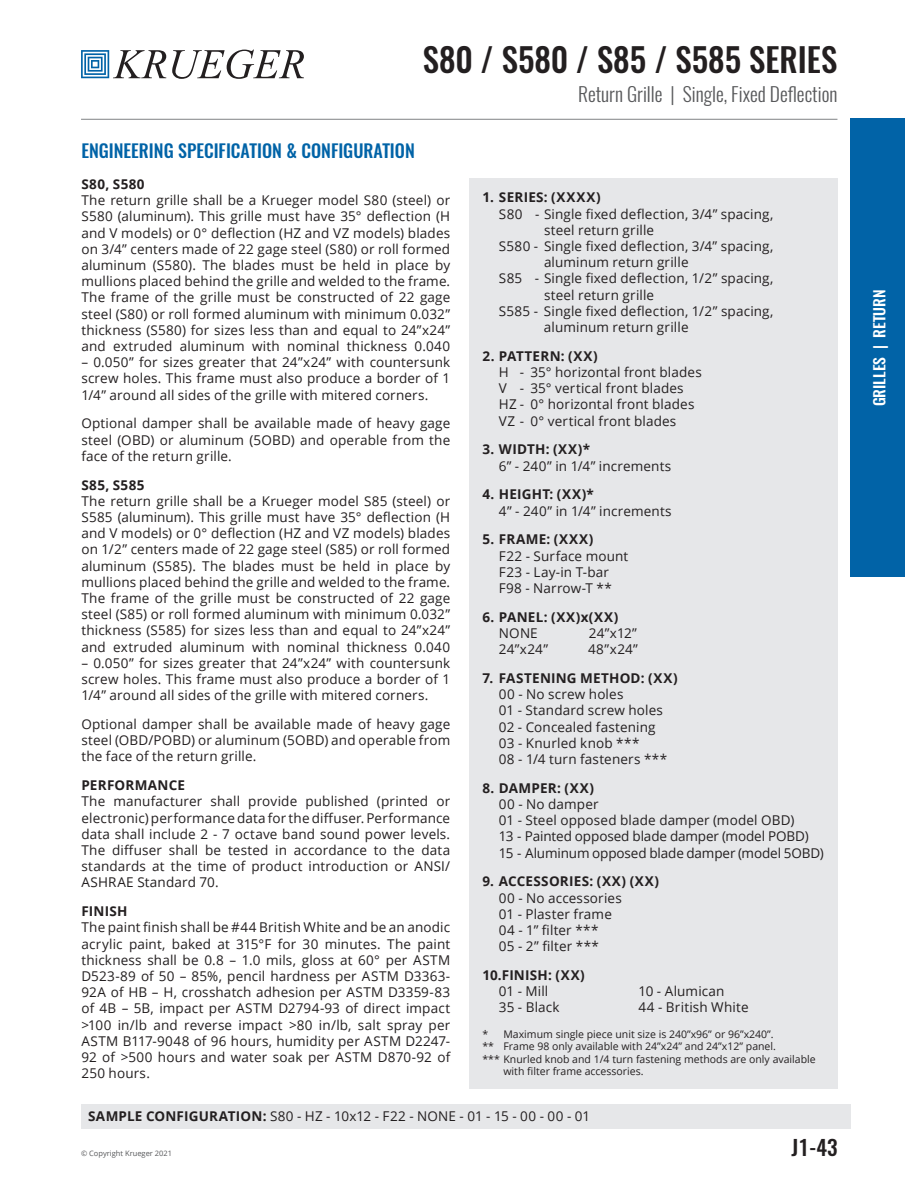
<style>
.page{position:relative;width:905px;height:1188px;background:#fff}
.page>*{position:absolute;margin:0;border:0;box-sizing:border-box;transform-origin:0 0}
.t1{font:500 33px "Oswald";color:#231f20}
.t2{font:500 21px "Oswald";color:#231f20}
.t3{font:300 19.5px "Oswald";color:#57585a}
.t4{font:500 18px "Oswald";color:#0163a7}
.t5{font:500 15px "Oswald";color:#fff;scale:1.05 1}
.t6{font:13.5px/16.2px "Open Sans";letter-spacing:.01em;color:#231f20;text-align:justify}
.t7{font:700 13.5px "Open Sans";letter-spacing:.02em;color:#231f20}
.t8{font:700 13.5px "Open Sans";letter-spacing:.05em;color:#231f20}
.t9{font:10.5px "Open Sans";color:#231f20}
.t10{font:7.5px "Open Sans";color:#57585a}
.s1{font-weight:700}
</style>
<div class="page">
<svg style="left:81px;top:50px;width:85px;height:28px"></svg>
<svg style="left:172px;top:50px;width:132px;height:29px"></svg>
<hr style="left:81px;top:119px;width:756px;height:1px;background:#808285">
<div style="left:850px;top:119px;width:54px;height:458px;background:#0163a7"></div>
<div style="left:81px;top:1104px;width:769px;height:24px;background:#e6e7e9"></div>
<div style="left:469px;top:179px;width:368px;height:910px;background:#e6e7e9"></div>
<h1 class="t1" style="left:423px;top:37px;width:416px">S80 / S580 / S85 / S585 SERIES</h1>
<h3 class="t3" style="left:578px;top:81px;width:261px">Return Grille | Single, Fixed Deflection</h3>
<h3 class="t4" style="left:81px;top:138px;width:335px">ENGINEERING SPECIFICATION &amp; CONFIGURATION</h3>
<p class="t7" style="left:81px;top:174px;width:65px">S80, S580</p>
<p class="t6" style="left:81px;top:192px;width:370px">The return grille shall be a Krueger model S80 (steel) or S580 (aluminum). This grille must have 35° deflection (H and V models) or 0° deflection (HZ and VZ models) blades on 3/4” centers made of 22 gage steel (S80) or roll formed aluminum (S580). The blades must be held in place by mullions placed behind the grille and welded to the frame.<br>The frame of the grille must be constructed of 22 gage steel (S80) or roll formed aluminum with minimum 0.032” thickness (S580) for sizes less than and equal to 24”x24” and extruded aluminum with nominal thickness 0.040</p>
<p class="t6" style="left:81px;top:354px;width:370px">– 0.050” for sizes greater that 24”x24” with countersunk screw holes. This frame must also produce a border of 1<br>1/4” around all sides of the grille with mitered corners.</p>
<p class="t6" style="left:81px;top:415px;width:370px">Optional damper shall be available made of heavy gage steel (OBD) or aluminum (5OBD) and operable from the face of the return grille.</p>
<p class="t7" style="left:81px;top:475px;width:65px">S85, S585</p>
<p class="t6" style="left:81px;top:492px;width:370px">The return grille shall be a Krueger model S85 (steel) or S585 (aluminum). This grille must have 35° deflection (H and V models) or 0° deflection (HZ and VZ models) blades on 1/2” centers made of 22 gage steel (S85) or roll formed aluminum (S585). The blades must be held in place by mullions placed behind the grille and welded to the frame.<br>The frame of the grille must be constructed of 22 gage steel (S85) or roll formed aluminum with minimum 0.032” thickness (S585) for sizes less than and equal to 24”x24” and extruded aluminum with nominal thickness 0.040</p>
<p class="t6" style="left:81px;top:654px;width:370px">– 0.050” for sizes greater that 24”x24” with countersunk screw holes. This frame must also produce a border of 1<br>1/4” around all sides of the grille with mitered corners.</p>
<p class="t6" style="left:81px;top:716px;width:370px">Optional damper shall be available made of heavy gage steel (OBD/POBD) or aluminum (5OBD) and operable from the face of the return grille.</p>
<p class="t7" style="left:81px;top:776px;width:105px">PERFORMANCE</p>
<p class="t6" style="left:81px;top:793px;width:370px">The manufacturer shall provide published (printed or electronic) performance data for the diffuser. Performance data shall include 2 - 7 octave band sound power levels.<br>The diffuser shall be tested in accordance to the data standards at the time of product introduction or ANSI/ ASHRAE Standard 70.</p>
<p class="t7" style="left:81px;top:902px;width:48px">FINISH</p>
<p class="t6" style="left:81px;top:919px;width:370px">The paint finish shall be #44 British White and be an anodic acrylic paint, baked at 315°F for 30 minutes. The paint thickness shall be 0.8 – 1.0 mils, gloss at 60° per ASTM D523-89 of 50 – 85%, pencil hardness per ASTM D3363- 92A of HB – H, crosshatch adhesion per ASTM D3359-83 of 4B – 5B, impact per ASTM D2794-93 of direct impact &gt;100 in/lb and reverse impact &gt;80 in/lb, salt spray per ASTM B117-9048 of 96 hours, humidity per ASTM D2247- 92 of &gt;500 hours and water soak per ASTM D870-92 of 250 hours.</p>
<p class="t6" style="left:88px;top:1108px;width:503px"><span class="s1">SAMPLE CONFIGURATION:</span> S80 - HZ - 10x12 - F22 - NONE - 01 - 15 - 00 - 00 - 01</p>
<p class="t7" style="left:482px;top:188px;width:120px">1. SERIES: (XXXX)</p>
<p class="t6" style="left:499px;top:205px;width:276px">S80 - Single fixed deflection, 3/4” spacing,</p>
<p class="t6" style="left:544px;top:221px;width:112px">steel return grille</p>
<p class="t6" style="left:499px;top:238px;width:276px">S580 - Single fixed deflection, 3/4” spacing,</p>
<p class="t6" style="left:544px;top:254px;width:146px">aluminum return grille</p>
<p class="t6" style="left:499px;top:270px;width:276px">S85 - Single fixed deflection, 1/2” spacing,</p>
<p class="t6" style="left:544px;top:286px;width:112px">steel return grille</p>
<p class="t6" style="left:499px;top:302px;width:276px">S585 - Single fixed deflection, 1/2” spacing,</p>
<p class="t6" style="left:544px;top:319px;width:146px">aluminum return grille</p>
<p class="t7" style="left:482px;top:346px;width:117px">2. PATTERN: (XX)</p>
<p class="t6" style="left:499px;top:364px;width:204px;text-align:left">H - 35° horizontal front blades<br>V - 35° vertical front blades<br>HZ - 0° horizontal front blades<br>VZ - 0° vertical front blades</p>
<p class="t7" style="left:482px;top:440px;width:109px">3. WIDTH: (XX)*</p>
<p class="t6" style="left:499px;top:457px;width:174px">6” - 240” in 1/4” increments</p>
<p class="t7" style="left:482px;top:485px;width:113px">4. HEIGHT: (XX)*</p>
<p class="t6" style="left:499px;top:502px;width:174px">4” - 240” in 1/4” increments</p>
<p class="t8" style="left:482px;top:530px;width:112px">5. FRAME: (XXX)</p>
<p class="t6" style="left:499px;top:547px;width:131px;text-align:left">F22 - Surface mount<br>F23 - Lay-in T-bar<br>F98 - Narrow-T **</p>
<p class="t7" style="left:482px;top:607px;width:137px">6. PANEL: (XX)x(XX)</p>
<p class="t6" style="left:499px;top:625px;width:40px">NONE</p>
<p class="t6" style="left:589px;top:625px;width:50px">24”x12”</p>
<p class="t6" style="left:499px;top:641px;width:51px">24”x24”</p>
<p class="t6" style="left:588px;top:641px;width:51px">48”x24”</p>
<p class="t7" style="left:482px;top:669px;width:197px">7. FASTENING METHOD: (XX)</p>
<p class="t6" style="left:499px;top:686px;width:170px;text-align:left">00 - No screw holes<br>01 - Standard screw holes<br>02 - Concealed fastening<br>03 - Knurled knob ***<br>08 - 1/4 turn fasteners ***</p>
<p class="t7" style="left:482px;top:778px;width:113px">8. DAMPER: (XX)</p>
<p class="t6" style="left:499px;top:796px;width:326px;text-align:left">00 - No damper<br>01 - Steel opposed blade damper (model OBD)<br>13 - Painted opposed blade damper (model POBD)<br>15 - Aluminum opposed blade damper (model 5OBD)</p>
<p class="t7" style="left:482px;top:872px;width:178px">9. ACCESSORIES: (XX) (XX)</p>
<p class="t6" style="left:499px;top:889px;width:124px;text-align:left">00 - No accessories<br>01 - Plaster frame<br>04 - 1” filter ***<br>05 - 2” filter ***</p>
<p class="t7" style="left:482px;top:966px;width:104px">10.FINISH: (XX)</p>
<p class="t6" style="left:499px;top:983px;width:51px">01 - Mill</p>
<p class="t6" style="left:638px;top:983px;width:88px">10 - Alumican</p>
<p class="t6" style="left:499px;top:999px;width:62px">35 - Black</p>
<p class="t6" style="left:638px;top:999px;width:112px">44 - British White</p>
<p class="t9" style="left:482px;top:1027px;width:293px">* Maximum single piece unit size is 240”x96” or 96”x240”.</p>
<p class="t9" style="left:482px;top:1039px;width:295px">** Frame 98 only available with 24”x24” and 24”x12” panel.</p>
<p class="t9" style="left:482px;top:1052px;width:335px">*** Knurled knob and 1/4 turn fastening methods are only available</p>
<p class="t9" style="left:503px;top:1064px;width:141px">with filter frame accessories.</p>
<p class="t10" style="left:81px;top:1149px;width:93px">© Copyright Krueger 2021</p>
<h2 class="t2" style="left:791px;top:1133px;width:47px">J1-43</h2>
<p class="t5" style="left:868px;top:406px;width:113px;rotate:-90deg">GRILLES | RETURN</p>
</div>
